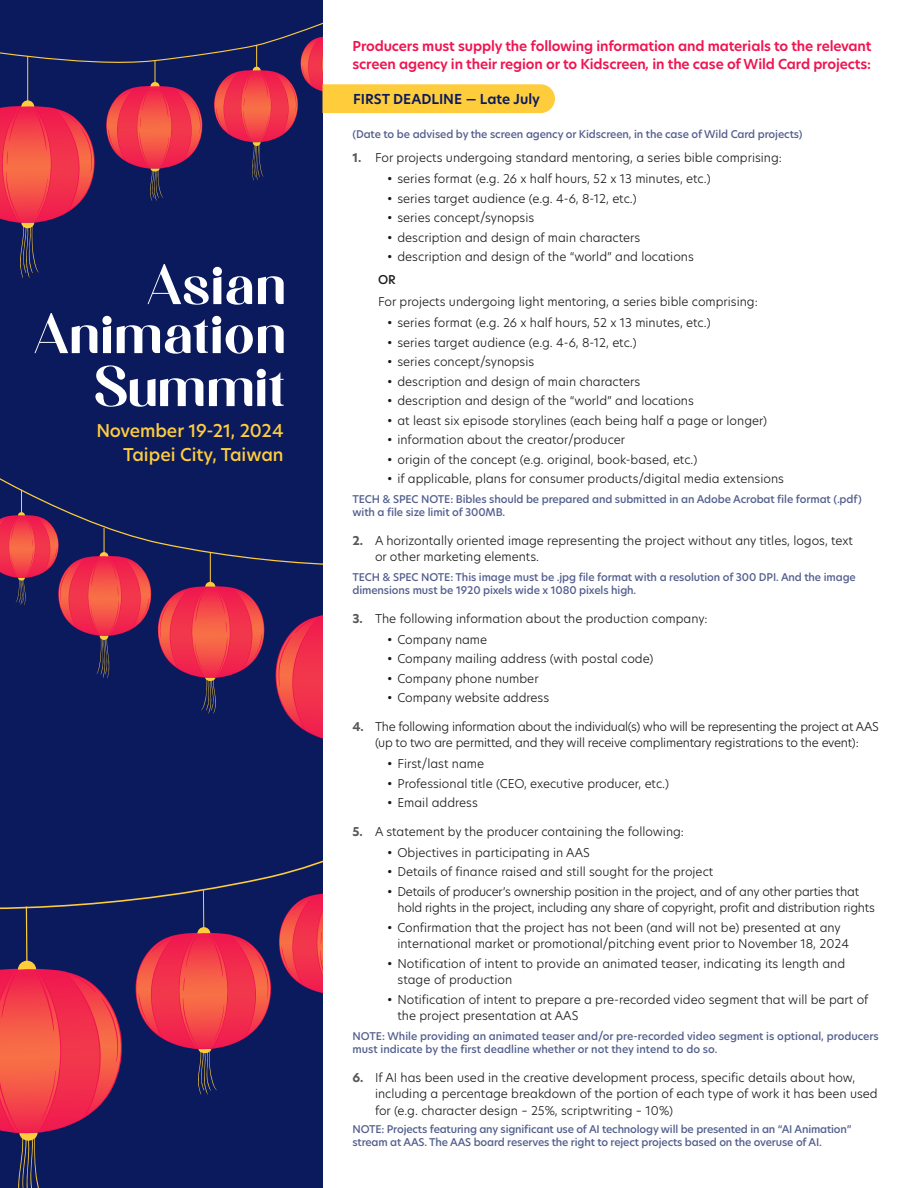
<style>
.page{position:relative;width:918px;height:1188px;background:#fff}
.page>*{position:absolute;margin:0;border:0;box-sizing:border-box;transform-origin:0 0}
.t1{font:500 17.4px/24.3px "New Hero";color:#ffcd3c;text-align:right}
.t2{font:600 13.5px/18px "New Hero";letter-spacing:-.01em;color:#f01450}
.t3{font:600 13.5px "New Hero";color:#0a1a5d}
.t4{font:300 12px/16.5px "New Hero";color:#1a1a1a}
.t5{font:300 12px/16.5px "New Hero";letter-spacing:-.025em;color:#1a1a1a;text-align:center}
.t6{font:300 12px/16.5px "New Hero";letter-spacing:-.02em;color:#1a1a1a}
.t7{font:500 12px "New Hero";color:#1a1a1a}
.t8{font:500 10.5px/13.5px "New Hero";letter-spacing:-.01em;color:#535e8d}
.s1{font-style:italic}
.s2{font-weight:700;color:#58595b}
</style>
<div class="page">
<div style="left:0;top:0;width:322px;height:1188px;background:#0a1a5d"></div>
<svg style="left:275px;top:615px;width:47px;height:122px"></svg>
<svg style="left:4px;top:574px;width:261px;height:140px"></svg>
<svg style="left:0;top:478px;width:322px;height:96px"></svg>
<hr style="left:203px;top:890px;width:1px;height:38px;background:#ffcd3c">
<svg style="left:135px;top:927px;width:136px;height:168px"></svg>
<svg style="left:0;top:918px;width:122px;height:270px"></svg>
<svg style="left:279px;top:918px;width:43px;height:75px"></svg>
<svg style="left:0;top:737px;width:322px;height:181px"></svg>
<svg style="left:34px;top:313px;width:250px;height:41px"></svg>
<svg style="left:95px;top:365px;width:189px;height:42px"></svg>
<svg style="left:0;top:0;width:555px;height:305px"></svg>
<h1 class="t1" style="left:97px;top:418px;width:189px">November 19-21, 2024<br>Taipei City, Taiwan</h1>
<p class="t2" style="left:352px;top:37px;width:521px">Producers must supply the following information and materials to the relevant screen agency in their region or to Kidscreen<span class="s1">,</span> in the case of Wild Card projects:</p>
<p class="t3" style="left:353px;top:90px;width:188px">FIRST DEADLINE — Late July</p>
<p class="t8" style="left:352px;top:127px;width:451px">(Date to be advised by the screen agency or Kidscreen, in the case of Wild Card projects)</p>
<p class="t4" style="left:352px;top:149px;width:431px"><span class="s2">1.</span> For projects undergoing standard mentoring, a series bible comprising:</p>
<p class="t4" style="left:387px;top:170px;width:325px">• series format (e.g. 26 x half hours, 52 x 13 minutes, etc.)</p>
<p class="t4" style="left:387px;top:190px;width:251px">• series target audience (e.g. 4-6, 8-12, etc.)</p>
<p class="t4" style="left:387px;top:209px;width:149px">• series concept/synopsis</p>
<p class="t4" style="left:387px;top:229px;width:255px">• description and design of main characters</p>
<p class="t4" style="left:387px;top:248px;width:308px">• description and design of the “world” and locations</p>
<p class="t7" style="left:378px;top:271px;width:19px">OR</p>
<p class="t4" style="left:378px;top:293px;width:381px">For projects undergoing light mentoring, a series bible comprising:</p>
<p class="t4" style="left:387px;top:314px;width:325px">• series format (e.g. 26 x half hours, 52 x 13 minutes, etc.)</p>
<p class="t4" style="left:387px;top:334px;width:251px">• series target audience (e.g. 4-6, 8-12, etc.)</p>
<p class="t4" style="left:387px;top:353px;width:149px">• series concept/synopsis</p>
<p class="t4" style="left:387px;top:373px;width:255px">• description and design of main characters</p>
<p class="t4" style="left:387px;top:392px;width:308px">• description and design of the “world” and locations</p>
<p class="t4" style="left:387px;top:412px;width:382px">• at least six episode storylines (each being half a page or longer)</p>
<p class="t4" style="left:387px;top:431px;width:240px">• information about the creator/producer</p>
<p class="t4" style="left:387px;top:451px;width:312px">• origin of the concept (e.g. original, book-based, etc.)</p>
<p class="t4" style="left:387px;top:470px;width:399px">• if applicable, plans for consumer products/digital media extensions</p>
<p class="t8" style="left:352px;top:492px;width:511px">TECH &amp; SPEC NOTE: Bibles should be prepared and submitted in an Adobe Acrobat file format (.pdf) with a file size limit of 300MB.</p>
<p class="t4" style="left:375px;top:532px;width:479px;text-indent:-22px"><span class="s2">2.</span> A horizontally oriented image representing the project without any titles, logos, text or other marketing elements.</p>
<p class="t8" style="left:352px;top:570px;width:505px">TECH &amp; SPEC NOTE: This image must be .jpg file format with a resolution of 300 DPI. And the image dimensions must be 1920 pixels wide x 1080 pixels high.</p>
<p class="t4" style="left:352px;top:610px;width:357px"><span class="s2">3.</span> The following information about the production company:</p>
<p class="t4" style="left:387px;top:631px;width:102px">• Company name</p>
<p class="t4" style="left:387px;top:650px;width:268px">• Company mailing address (with postal code)</p>
<p class="t4" style="left:387px;top:670px;width:153px">• Company phone number</p>
<p class="t4" style="left:387px;top:689px;width:164px">• Company website address</p>
<p class="t5" style="left:352px;top:718px;width:528px"><span class="s2">4.</span> The following information about the individual(s) who will be representing the project at AAS (up to two are permitted, and they will receive complimentary registrations to the event):</p>
<p class="t4" style="left:387px;top:755px;width:99px">• First/last name</p>
<p class="t4" style="left:387px;top:775px;width:284px">• Professional title (CEO, executive producer, etc.)</p>
<p class="t4" style="left:387px;top:794px;width:92px">• Email address</p>
<p class="t4" style="left:352px;top:823px;width:333px"><span class="s2">5.</span> A statement by the producer containing the following:</p>
<p class="t4" style="left:387px;top:844px;width:204px">• Objectives in participating in AAS</p>
<p class="t4" style="left:387px;top:863px;width:328px">• Details of finance raised and still sought for the project</p>
<p class="t6" style="left:398px;top:883px;width:479px;text-indent:-10px">• Details of producer’s ownership position in the project, and of any other parties that hold rights in the project, including any share of copyright, profit and distribution rights</p>
<p class="t4" style="left:398px;top:919px;width:453px;text-indent:-10px">• Confirmation that the project has not been (and will not be) presented at any international market or promotional/pitching event prior to November 18, 2024</p>
<p class="t4" style="left:398px;top:955px;width:449px;text-indent:-10px">• Notification of intent to provide an animated teaser, indicating its length and stage of production</p>
<p class="t4" style="left:398px;top:991px;width:473px;text-indent:-10px">• Notification of intent to prepare a pre-recorded video segment that will be part of the project presentation at AAS</p>
<p class="t8" style="left:352px;top:1029px;width:528px">NOTE: While providing an animated teaser and/or pre-recorded video segment is optional, producers must indicate by the first deadline whether or not they intend to do so.</p>
<p class="t4" style="left:375px;top:1069px;width:504px;text-indent:-22px"><span class="s2">6.</span> If AI has been used in the creative development process, specific details about how, including a percentage breakdown of the portion of each type of work it has been used for (e.g. character design – 25%, scriptwriting – 10%)</p>
<p class="t8" style="left:352px;top:1122px;width:501px">NOTE: Projects featuring any significant use of AI technology will be presented in an “AI Animation” stream at AAS. The AAS board reserves the right to reject projects based on the overuse of AI.</p>
</div>
